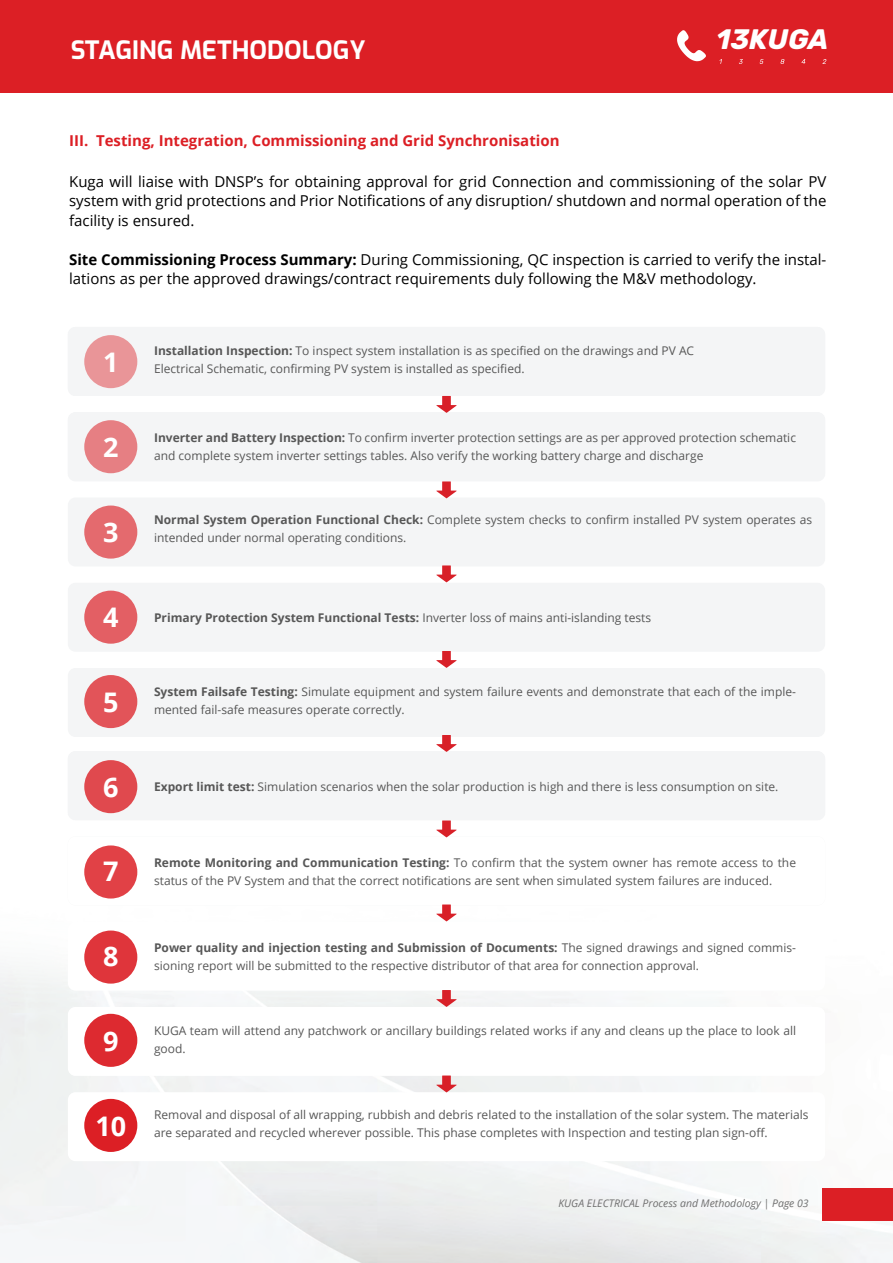
<style>
.page{position:relative;width:893px;height:1263px;background:#fff}
.page>*{position:absolute;margin:0;border:0;box-sizing:border-box;transform-origin:0 0}
.t1{font:italic 700 28.05px "Rubik";color:#fff}
.t2{font:700 27px "Open Sans";color:#fff}
.t3{font:700 25.2px "Exo";color:#fff}
.t4{font:15px/19.5px "Open Sans";color:#000;text-align:justify}
.t5{font:700 15px "Open Sans";color:#dc1f25}
.t6{font:12px/18px "Open Sans";color:#575757}
.t7{font:700 12px "Open Sans";color:#575757}
.t8{font:italic 10.5px "Open Sans";color:#707070}
.s1{font-weight:700}
.s2{font-weight:400}
</style>
<div class="page">
<img style="left:0;top:921px;width:893px;height:342px">
<div style="left:0;top:0;width:893px;height:92px;background:#dc1f25"></div>
<svg style="left:677px;top:30px;width:29px;height:31px"></svg>
<svg style="left:739px;top:59px;width:4px;height:5px"></svg>
<svg style="left:760px;top:59px;width:3px;height:5px"></svg>
<svg style="left:780px;top:59px;width:4px;height:5px"></svg>
<svg style="left:801px;top:59px;width:4px;height:5px"></svg>
<svg style="left:822px;top:59px;width:4px;height:5px"></svg>
<div style="left:822px;top:1187px;width:71px;height:33px;background:#dc1f25"></div>
<div style="left:68px;top:327px;width:757px;height:69px;background:#f4f5f6;border-radius:8px"></div>
<div style="left:68px;top:412px;width:757px;height:69px;background:#f4f5f6;border-radius:8px"></div>
<div style="left:68px;top:497px;width:757px;height:69px;background:#f4f5f6;border-radius:8px"></div>
<div style="left:68px;top:583px;width:757px;height:69px;background:#f4f5f6;border-radius:8px"></div>
<div style="left:68px;top:668px;width:757px;height:69px;background:#f4f5f6;border-radius:8px"></div>
<div style="left:68px;top:751px;width:757px;height:69px;background:#f4f5f6;border-radius:8px"></div>
<div style="left:68px;top:922px;width:757px;height:69px;background:#fff;border-radius:8px"></div>
<div style="left:68px;top:1007px;width:757px;height:69px;background:#fff;border-radius:8px"></div>
<div style="left:68px;top:1092px;width:757px;height:69px;background:#fff;border-radius:8px"></div>
<div style="left:84px;top:335px;width:53px;height:53px;background:#e99598;border-radius:50%"></div>
<div style="left:84px;top:420px;width:53px;height:53px;background:#e67f83;border-radius:50%"></div>
<div style="left:84px;top:505px;width:53px;height:54px;background:#e46a6e;border-radius:50%"></div>
<div style="left:84px;top:591px;width:53px;height:53px;background:#e35f64;border-radius:50%"></div>
<div style="left:84px;top:675px;width:53px;height:53px;background:#e25459;border-radius:50%"></div>
<div style="left:84px;top:760px;width:53px;height:53px;background:#e0494e;border-radius:50%"></div>
<div style="left:84px;top:845px;width:53px;height:53px;background:#e14146;border-radius:50%"></div>
<div style="left:84px;top:930px;width:53px;height:53px;background:#df353b;border-radius:50%"></div>
<div style="left:84px;top:1014px;width:53px;height:53px;background:#dd2a30;border-radius:50%"></div>
<div style="left:84px;top:1099px;width:53px;height:53px;background:#dc1f25;border-radius:50%"></div>
<svg style="left:436px;top:396px;width:21px;height:17px"></svg>
<svg style="left:436px;top:481px;width:21px;height:17px"></svg>
<svg style="left:436px;top:565px;width:21px;height:17px"></svg>
<svg style="left:436px;top:651px;width:21px;height:17px"></svg>
<svg style="left:436px;top:735px;width:21px;height:17px"></svg>
<svg style="left:436px;top:820px;width:21px;height:17px"></svg>
<svg style="left:436px;top:904px;width:21px;height:17px"></svg>
<svg style="left:436px;top:990px;width:21px;height:17px"></svg>
<svg style="left:436px;top:1075px;width:21px;height:17px"></svg>
<h3 class="t3" style="left:70px;top:31px;width:297px">STAGING METHODOLOGY</h3>
<h1 class="t1" style="left:717px;top:23px;width:113px">13KUGA</h1>
<p class="t5" style="left:69px;top:130px;width:492px">III. Testing, Integration, Commissioning and Grid Synchronisation</p>
<p class="t4" style="left:69px;top:171px;width:759px">Kuga will liaise with DNSP’s for obtaining approval for grid Connection and commissioning of the solar PV system with grid protections and Prior Notifications of any disruption/ shutdown and normal operation of the facility is ensured.</p>
<p class="t4" style="left:69px;top:249px;width:759px"><span class="s1">Site Commissioning Process Summary:</span> During Commissioning, QC inspection is carried to verify the instal&shy;lations as per the approved drawings/contract requirements duly following the M&amp;V methodology.</p>
<h2 class="t2" style="left:103px;top:343px;width:17px">1</h2>
<p class="t6" style="left:154px;top:341px;width:542px"><span class="s1">Installation Inspection:</span> To inspect system installation is as specified on the drawings and PV AC<br>Electrical Schematic, confirming PV system is installed as specified.</p>
<h2 class="t2" style="left:103px;top:428px;width:17px">2</h2>
<p class="t6" style="left:154px;top:428px;width:643px"><span class="s1">Inverter and Battery Inspection:</span> To confirm inverter protection settings are as per approved protection schematic and complete system inverter settings tables. Also verify the working battery charge and discharge</p>
<h2 class="t2" style="left:103px;top:513px;width:17px">3</h2>
<p class="t6" style="left:154px;top:511px;width:660px"><span class="s1">Normal System Operation Functional Check:</span> Complete system checks to confirm installed PV system operates as intended under normal operating conditions.</p>
<h2 class="t2" style="left:103px;top:598px;width:17px">4</h2>
<p class="t7" style="left:154px;top:609px;width:499px">Primary Protection System Functional Tests: <span class="s2">Inverter loss of mains anti-islanding tests</span></p>
<h2 class="t2" style="left:103px;top:683px;width:17px">5</h2>
<p class="t6" style="left:154px;top:683px;width:643px"><span class="s1">System Failsafe Testing:</span> Simulate equipment and system failure events and demonstrate that each of the imple&shy;mented fail-safe measures operate correctly.</p>
<h2 class="t2" style="left:103px;top:768px;width:17px">6</h2>
<p class="t6" style="left:154px;top:777px;width:626px"><span class="s1">Export limit test:</span> Simulation scenarios when the solar production is high and there is less consumption on site.</p>
<h2 class="t2" style="left:103px;top:852px;width:17px">7</h2>
<p class="t6" style="left:154px;top:854px;width:643px"><span class="s1">Remote Monitoring and Communication Testing:</span> To confirm that the system owner has remote access to the status of the PV System and that the correct notifications are sent when simulated system failures are induced.</p>
<h2 class="t2" style="left:103px;top:937px;width:17px">8</h2>
<p class="t6" style="left:154px;top:938px;width:643px"><span class="s1">Power quality and injection testing and Submission of Documents:</span> The signed drawings and signed commis&shy;sioning report will be submitted to the respective distributor of that area for connection approval.</p>
<h2 class="t2" style="left:103px;top:1022px;width:17px">9</h2>
<p class="t6" style="left:154px;top:1021px;width:643px">KUGA team will attend any patchwork or ancillary buildings related works if any and cleans up the place to look all good.</p>
<h2 class="t2" style="left:95px;top:1107px;width:32px">10</h2>
<p class="t6" style="left:154px;top:1105px;width:656px">Removal and disposal of all wrapping, rubbish and debris related to the installation of the solar system. The materials are separated and recycled wherever possible. This phase completes with Inspection and testing plan sign-off.</p>
<p class="t8" style="left:558px;top:1196px;width:252px">KUGA ELECTRICAL Process and Methodology | Page 03</p>
</div>
